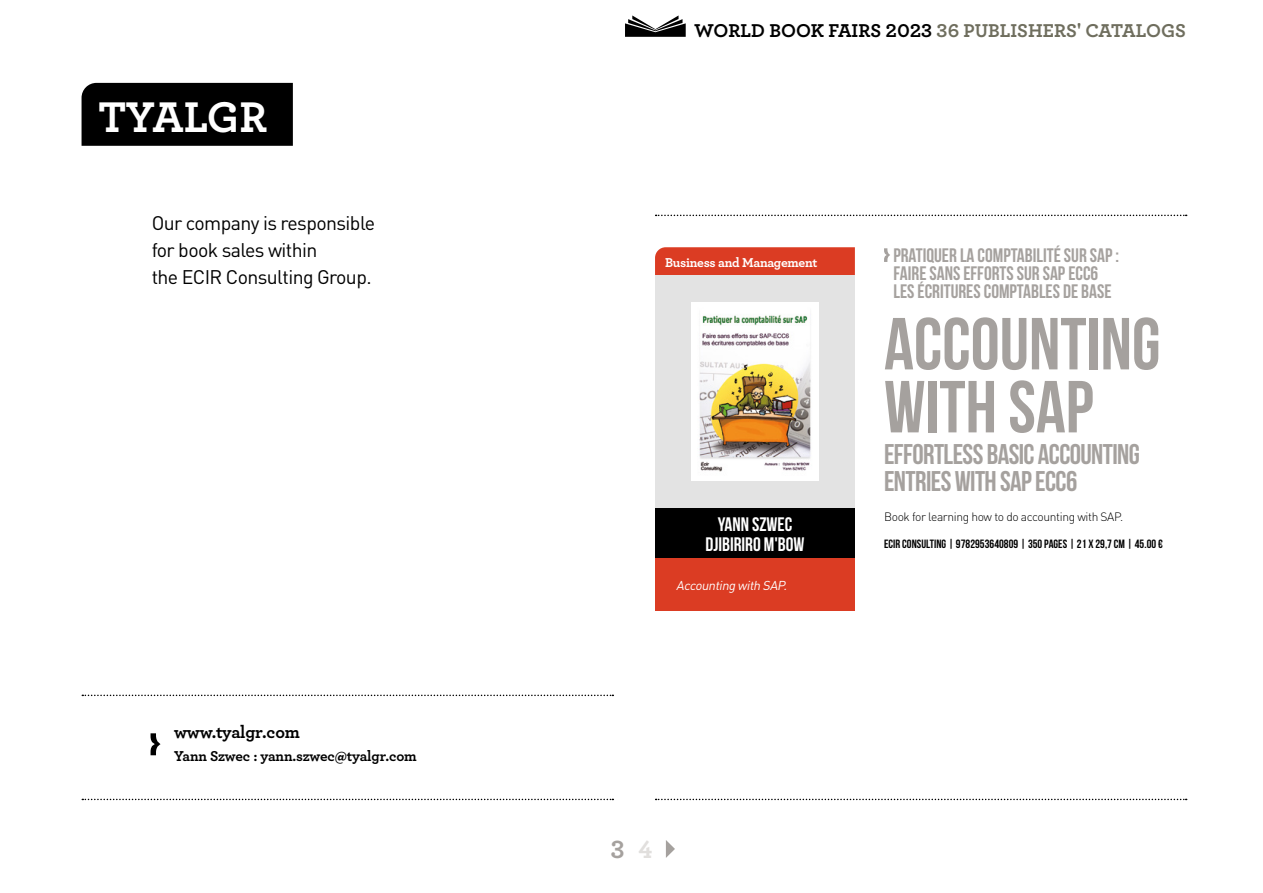
<style>
.page{position:relative;width:1263px;height:893px;background:#fff}
.page>*{position:absolute;margin:0;border:0;box-sizing:border-box;transform-origin:0 0}
.t1{font:73.5px/63px "Bebas Neue";color:#a5a19e}
.t2{font:700 45px "Archer";letter-spacing:-.01em;color:#fff}
.t3{font:28.5px/27px "Bebas Neue";letter-spacing:-.02em;color:#a5a19e}
.t4{font:700 26.1px "Archer";color:#a5a19e}
.t5{font:19.5px/18px "Bebas Neue";color:#a5a19e}
.t6{font:19.5px/27px "DIN Pro";letter-spacing:-.03em;color:#000}
.t7{font:700 19.5px "Archer";color:#6f6e5e}
.t8{font:19.5px/19.5px "Bebas Neue";color:#fff;text-align:center}
.t9{font:700 18px "Archer";letter-spacing:-.01em;color:#000}
.t10{font:700 15px "Archer";letter-spacing:-.015em;color:#000}
.t11{font:700 13.5px "Archer";letter-spacing:-.02em;color:#fff}
.t12{font:italic 12.75px "DIN Pro";color:#fff}
.t13{font:12px "Bebas Neue";letter-spacing:.005em;color:#000}
.t14{font:300 12px "DIN Pro";letter-spacing:-.03em;color:#000}
.s1{color:#000}
.s2{color:#e1dfdd}
</style>
<div class="page">
<svg style="left:656px;top:215px;width:531px;height:1px"></svg>
<svg style="left:884px;top:248px;width:6px;height:14px"></svg>
<svg style="left:656px;top:799px;width:531px;height:1px"></svg>
<svg style="left:82px;top:695px;width:531px;height:1px"></svg>
<svg style="left:82px;top:799px;width:531px;height:1px"></svg>
<svg style="left:625px;top:15px;width:61px;height:22px"></svg>
<svg style="left:151px;top:733px;width:10px;height:22px"></svg>
<div style="left:82px;top:83px;width:211px;height:63px;background:#000"></div>
<svg style="left:666px;top:840px;width:9px;height:18px"></svg>
<div style="left:655px;top:247px;width:200px;height:28px;background:#db3c23"></div>
<div style="left:655px;top:275px;width:200px;height:233px;background:#e3e3e3"></div>
<img style="left:692px;top:302px;width:126px;height:179px">
<div style="left:655px;top:508px;width:200px;height:51px;background:#000"></div>
<div style="left:655px;top:559px;width:200px;height:52px;background:#db3c23"></div>
<h2 class="t2" style="left:99px;top:82px;width:170px">TYALGR</h2>
<p class="t6" style="left:152px;top:208px;width:225px">Our company is responsible for book sales within<br>the ECIR Consulting Group.</p>
<p class="t9" style="left:174px;top:718px;width:127px">www.tyalgr.com</p>
<p class="t10" style="left:174px;top:744px;width:244px">Yann Szwec : yann.szwec@tyalgr.com</p>
<p class="t7" style="left:694px;top:15px;width:493px"><span class="s1">WORLD BOOK FAIRS 2023</span> 36 PUBLISHERS' CATALOGS</p>
<p class="t11" style="left:665px;top:251px;width:154px">Business and Management</p>
<p class="t8" style="left:705px;top:514px;width:101px">YANN SZWEC<br>DJIBIRIRO M'BOW</p>
<p class="t12" style="left:676px;top:576px;width:115px">Accounting with SAP.</p>
<p class="t5" style="left:893px;top:246px;width:227px">PRATIQUER LA COMPTABILITÉ SUR SAP :<br>FAIRE SANS EFFORTS SUR SAP ECC6<br>LES ÉCRITURES COMPTABLES DE BASE</p>
<h1 class="t1" style="left:884px;top:312px;width:278px">ACCOUNTING<br>WITH SAP</h1>
<h3 class="t3" style="left:884px;top:440px;width:257px">EFFORTLESS BASIC ACCOUNTING<br>ENTRIES WITH SAP ECC6</h3>
<p class="t14" style="left:884px;top:508px;width:241px">Book for learning how to do accounting with SAP.</p>
<p class="t13" style="left:884px;top:538px;width:280px">ECIR CONSULTING | 9782953640809 | 350 PAGES | 21 X 29,7 CM | 45.00 €</p>
<h3 class="t4" style="left:611px;top:829px;width:43px">3 <span class="s2">4</span></h3>
</div>
